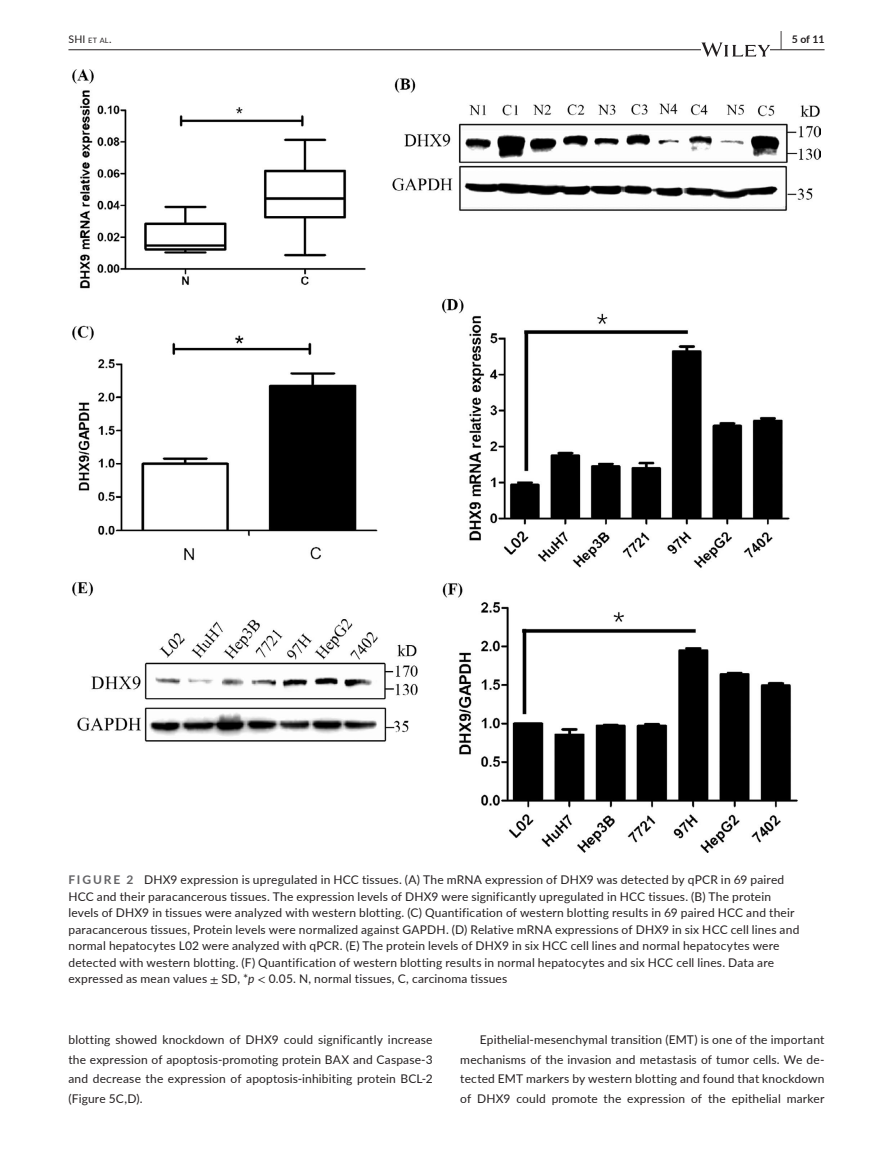
<style>
.page{position:relative;width:893px;height:1174px;background:#fff}
.page>*{position:absolute;margin:0;border:0;box-sizing:border-box;transform-origin:0 0}
.t1{font:12px/19.5px "Lato";letter-spacing:.015em;color:#231f20;text-align:justify}
.t2{font:10.5px "Lato";color:#231f20}
.t3{font:700 10.5px "Lato";color:#231f20}
.s1{font-size:7.35px}
.s2{font-size:19.5px}
.s3{font-weight:700;color:#636366}
.s4{font-family:"STIX"}
.s5{font-style:italic}
</style>
<div class="page">
<hr style="left:68px;top:49px;width:756px;height:1px;background:#231f20">
<svg style="left:701px;top:42px;width:69px;height:15px"></svg>
<img style="left:72px;top:69px;width:749px;height:783px">
<p class="t2" style="left:68px;top:31px;width:45px">SHI <span class="s1">et al</span>.</p>
<p class="t3" style="left:780px;top:31px;width:46px"><span class="s2">|</span> 5 of 11</p>
<p class="t1" style="left:68px;top:871px;width:732px;line-height:16.5px;text-align:left"><span class="s3">FIGURE 2</span> DHX9 expression is upregulated in HCC tissues. (A) The mRNA expression of DHX9 was detected by qPCR in 69 paired HCC and their paracancerous tissues. The expression levels of DHX9 were significantly upregulated in HCC tissues. (B) The protein levels of DHX9 in tissues were analyzed with western blotting. (C) Quantification of western blotting results in 69 paired HCC and their paracancerous tissues, Protein levels were normalized against GAPDH. (D) Relative mRNA expressions of DHX9 in six HCC cell lines and normal hepatocytes L02 were analyzed with qPCR. (E) The protein levels of DHX9 in six HCC cell lines and normal hepatocytes were detected with western blotting. (F) Quantification of western blotting results in normal hepatocytes and six HCC cell lines. Data are expressed as mean values <span class="s4">±</span> SD, *<span class="s5">p</span> <span class="s4">&lt;</span> 0.05. N, normal tissues, C, carcinoma tissues</p>
<p class="t1" style="left:68px;top:1029px;width:366px">blotting showed knockdown of DHX9 could significantly increase the expression of apoptosis-promoting protein BAX and Caspase-3 and decrease the expression of apoptosis-inhibiting protein BCL-2 (Figure 5C,D).</p>
<p class="t1" style="left:460px;top:1029px;width:366px;text-indent:20px">Epithelial-mesenchymal transition (EMT) is one of the important mechanisms of the invasion and metastasis of tumor cells. We de&shy;tected EMT markers by western blotting and found that knockdown of DHX9 could promote the expression of the epithelial marker</p>
</div>
